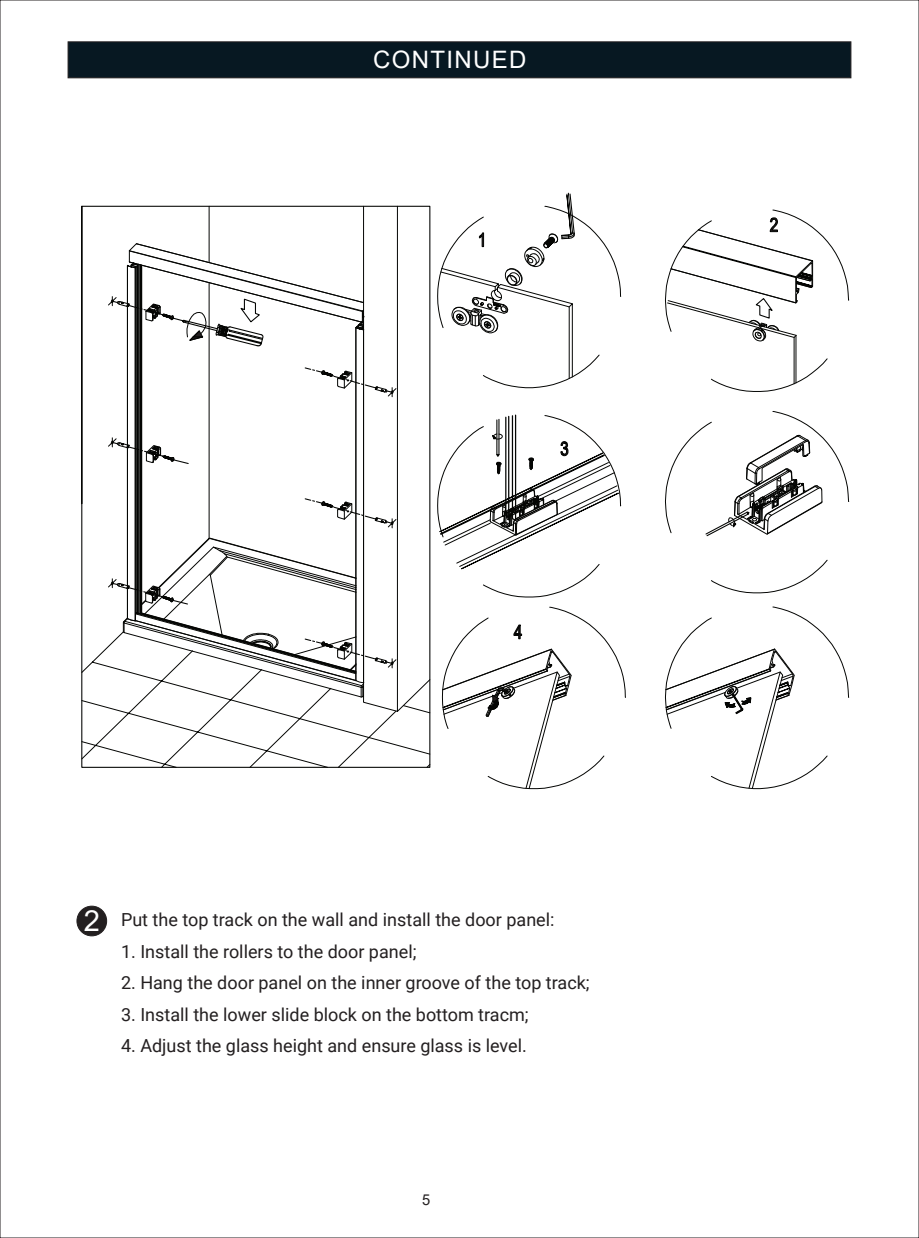
<style>
.page{position:relative;width:919px;height:1238px;background:#fff}
.page>*{position:absolute;margin:0;border:0;box-sizing:border-box;transform-origin:0 0}
.t1{font:29.1px "Arial";color:#fff}
.t2{font:24px "Arial";letter-spacing:.055em;color:#fff}
.t3{font:18px "Roboto";color:#231f20}
.t4{font:15px "Arial";color:#231f20}
</style>
<div class="page">
<div style="left:68px;top:41px;width:783px;height:37px;background:#071822;border:1px solid #231f20"></div>
<svg style="left:81px;top:205px;width:26px;height:426px"></svg>
<svg style="left:81px;top:631px;width:350px;height:137px"></svg>
<svg style="left:442px;top:537px;width:158px;height:61px"></svg>
<svg style="left:483px;top:564px;width:116px;height:33px"></svg>
<svg style="left:711px;top:559px;width:116px;height:34px"></svg>
<svg style="left:665px;top:411px;width:184px;height:126px"></svg>
<svg style="left:437px;top:192px;width:184px;height:196px"></svg>
<svg style="left:665px;top:210px;width:184px;height:182px"></svg>
<svg style="left:437px;top:415px;width:184px;height:122px"></svg>
<svg style="left:441px;top:606px;width:185px;height:183px"></svg>
<svg style="left:665px;top:606px;width:184px;height:183px"></svg>
<svg style="left:107px;top:205px;width:324px;height:508px"></svg>
<div style="left:77px;top:906px;width:30px;height:29px;background:#231f20;border-radius:50%"></div>
<div style="left:76px;top:905px;width:31px;height:31px;border:1px solid #231f20;border-radius:50%"></div>
<h2 class="t2" style="left:373px;top:43px;width:155px">CONTINUED</h2>
<h1 class="t1" style="left:84px;top:900px;width:18px">2</h1>
<p class="t3" style="left:121px;top:907px;width:435px">Put the top track on the wall and install the door panel:</p>
<p class="t3" style="left:121px;top:938px;width:297px">1. Install the rollers to the door panel;</p>
<p class="t3" style="left:121px;top:970px;width:470px">2. Hang the door panel on the inner groove of the top track;</p>
<p class="t3" style="left:121px;top:1001px;width:409px">3. Install the lower slide block on the bottom tracm;</p>
<p class="t3" style="left:121px;top:1033px;width:407px">4. Adjust the glass height and ensure glass is level.</p>
<p class="t4" style="left:422px;top:1189px;width:10px">5</p>
</div>
